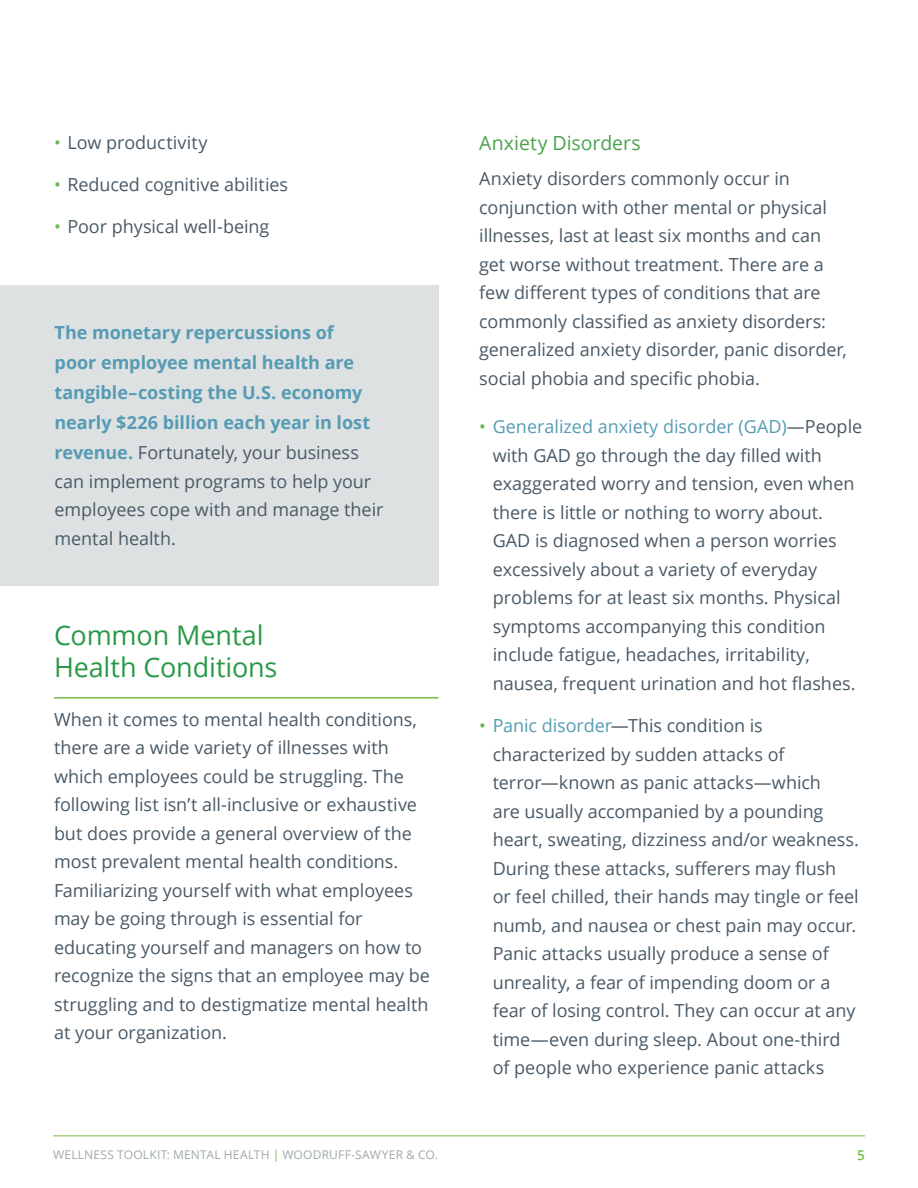
<style>
.page{position:relative;width:918px;height:1188px;background:#fff}
.page>*{position:absolute;margin:0;border:0;box-sizing:border-box;transform-origin:0 0}
.t1{font:27px/31.5px "Open Sans";letter-spacing:-.005em;color:#289a47}
.t2{font:19.5px "Open Sans";color:#4aa24c}
.t3{font:18px/28.5px "Open Sans";letter-spacing:-.005em;color:#495a66}
.t4{font:700 18px/29.4px "Open Sans";letter-spacing:-.005em;color:#559bb4}
.t5{font:600 13.5px "Open Sans";color:#76bc43}
.t6{font:12px "Open Sans";letter-spacing:.02em;color:#a0a9ad}
.s1{color:#6cb657}
.s2{font-weight:400;color:#495a66}
.s3{color:#559bb4}
.s4{color:#76bc43}
</style>
<div class="page">
<hr style="left:53px;top:1136px;width:812px;height:1px;background:#76bc43">
<hr style="left:54px;top:697px;width:384px;height:2px;background:#76bc43">
<div style="left:1px;top:285px;width:438px;height:300px;background:#dde1e2"></div>
<p class="t3" style="left:54px;top:128px;width:155px"><span class="s1">•</span> Low productivity</p>
<p class="t3" style="left:54px;top:170px;width:236px"><span class="s1">•</span> Reduced cognitive abilities</p>
<p class="t3" style="left:54px;top:212px;width:217px"><span class="s1">•</span> Poor physical well-being</p>
<p class="t4" style="left:55px;top:318px;width:330px">The monetary repercussions of<br>poor employee mental health are tangible–costing the U.S. economy nearly $226 billion each year in lost revenue. <span class="s2">Fortunately, your business can implement programs to help your employees cope with and manage their mental health.</span></p>
<h1 class="t1" style="left:54px;top:619px;width:225px">Common Mental<br>Health Conditions</h1>
<p class="t3" style="left:54px;top:704px;width:377px">When it comes to mental health conditions, there are a wide variety of illnesses with which employees could be struggling. The following list isn’t all-inclusive or exhaustive but does provide a general overview of the most prevalent mental health conditions.<br>Familiarizing yourself with what employees may be going through is essential for educating yourself and managers on how to recognize the signs that an employee may be struggling and to destigmatize mental health at your organization.</p>
<p class="t2" style="left:479px;top:129px;width:163px">Anxiety Disorders</p>
<p class="t3" style="left:479px;top:164px;width:369px">Anxiety disorders commonly occur in conjunction with other mental or physical illnesses, last at least six months and can get worse without treatment. There are a few different types of conditions that are commonly classified as anxiety disorders: generalized anxiety disorder, panic disorder, social phobia and specific phobia.</p>
<p class="t3" style="left:493px;top:412px;width:371px;text-indent:-14px"><span class="s1">•</span> <span class="s3">Generalized anxiety disorder (GAD)</span>—People with GAD go through the day filled with exaggerated worry and tension, even when there is little or nothing to worry about.<br>GAD is diagnosed when a person worries excessively about a variety of everyday problems for at least six months. Physical symptoms accompanying this condition include fatigue, headaches, irritability, nausea, frequent urination and hot flashes.</p>
<p class="t3" style="left:493px;top:711px;width:368px;text-indent:-14px"><span class="s1">•</span> <span class="s3">Panic disorder</span>—This condition is characterized by sudden attacks of terror—known as panic attacks—which<br>are usually accompanied by a pounding heart, sweating, dizziness and/or weakness.<br>During these attacks, sufferers may flush<br>or feel chilled, their hands may tingle or feel numb, and nausea or chest pain may occur.<br>Panic attacks usually produce a sense of unreality, a fear of impending doom or a fear of losing control. They can occur at any time—even during sleep. About one-third of people who experience panic attacks</p>
<p class="t6" style="left:53px;top:1147px;width:386px">WELLNESS TOOLKIT: MENTAL HEALTH <span class="s4">|</span> WOODRUFF-SAWYER &amp; CO.</p>
<p class="t5" style="left:857px;top:1146px;width:9px">5</p>
</div>
